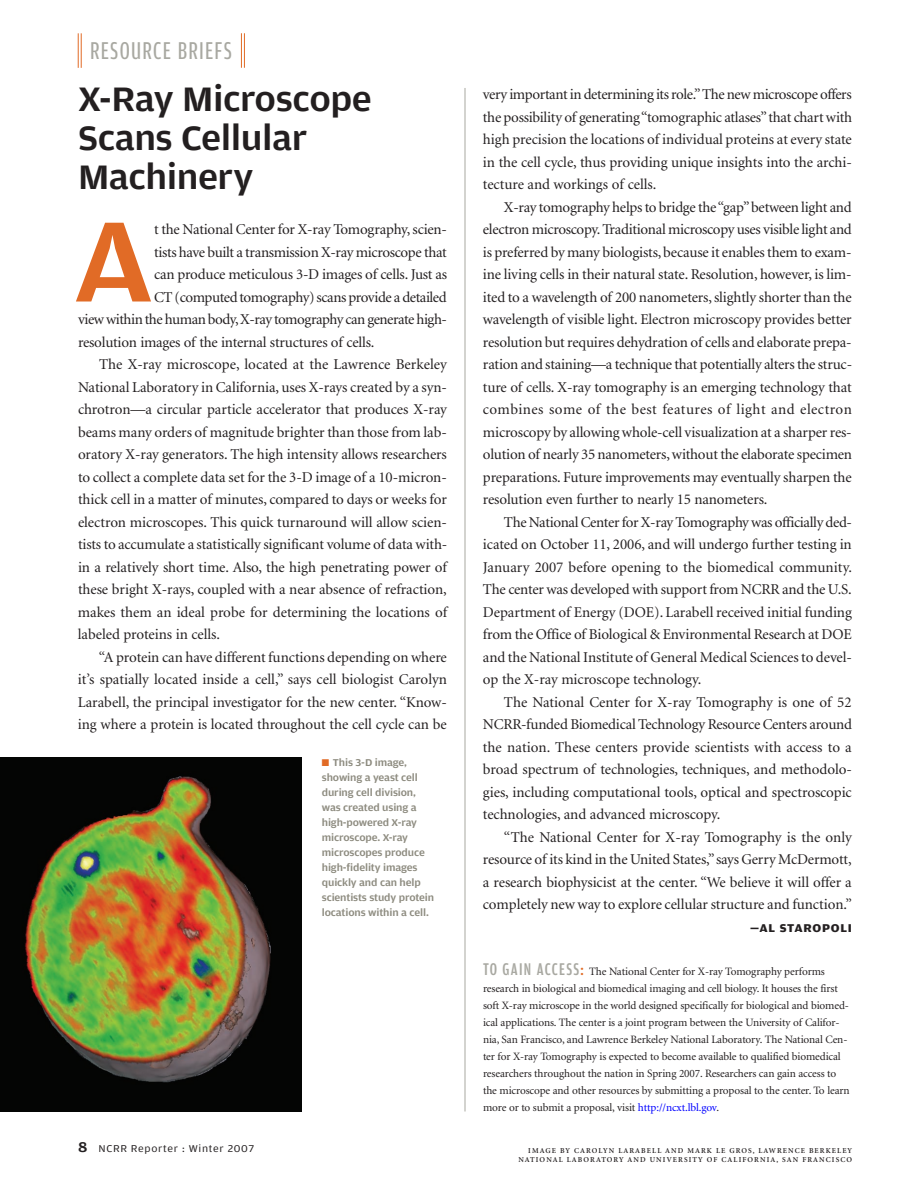
<style>
.page{position:relative;width:918px;height:1188px;background:#fff}
.page>*{position:absolute;margin:0;border:0;box-sizing:border-box;transform-origin:0 0}
.t1{font:500 121.05px "Amplitude Wide";color:#e16b26}
.t2{font:500 36px/39px "Amplitude Wide";letter-spacing:-.015em;color:#231f20}
.t3{font:25.8px "Amplitude Comp";letter-spacing:.045em;color:#a8a8a1}
.t4{font:15px "Minion";letter-spacing:-.01em;color:#231f20}
.t5{font:15px "Minion";letter-spacing:-.03em;color:#231f20}
.t6{font:15px "Minion";letter-spacing:.03em;color:#231f20}
.t7{font:700 12px "Amplitude Wide";letter-spacing:.06em;color:#231f20}
.t8{font:11.25px/17.1px "Minion";letter-spacing:-.01em;color:#231f20}
.t9{font:500 10.5px/15px "Amplitude Wide";letter-spacing:-.015em;color:#8c8a7e}
.t10{font:10.5px "Amplitude Wide";letter-spacing:.065em;color:#231f20}
.t11{font:600 7.5px/9px "Minion";letter-spacing:.145em;color:#231f20;text-align:right}
.s1{color:#e16b26}
.s2{font-weight:500;font-size:15px}
.s3{font-family:"Amplitude Comp";font-weight:500;font-size:18px;color:#a8a8a1}
.s4{font-family:"Amplitude Comp";font-weight:500;font-size:18px;color:#e16b26}
.s5{color:#00f}
</style>
<div class="page">
<hr style="left:465px;top:88px;width:1px;height:1024px;background:#a8a8a1">
<hr style="left:78px;top:33px;width:1px;height:35px;background:#e16b26">
<hr style="left:81px;top:33px;width:1px;height:35px;background:#e16b26">
<hr style="left:241px;top:33px;width:1px;height:35px;background:#e16b26">
<hr style="left:244px;top:33px;width:1px;height:35px;background:#e16b26">
<img style="left:0;top:757px;width:301px;height:355px">
<p class="t3" style="left:90px;top:35px;width:144px">RESOURCE BRIEFS</p>
<p class="t2" style="left:78px;top:79px;width:296px">X-Ray Microscope<br>Scans Cellular<br>Machinery</p>
<p class="t1" style="left:73px;top:189px;width:83px">A</p>
<p class="t4" style="left:154px;top:223px;width:294px">t the National Center for X-ray Tomography, scien-</p>
<p class="t4" style="left:154px;top:246px;width:294px">tists have built a transmission X-ray microscope that</p>
<p class="t4" style="left:154px;top:268px;width:294px">can produce meticulous 3-D images of cells. Just as</p>
<p class="t5" style="left:154px;top:291px;width:294px">CT (computed tomography) scans provide a detailed</p>
<p class="t5" style="left:78px;top:313px;width:371px">view within the human body,X-ray tomography can generate high-</p>
<p class="t4" style="left:78px;top:336px;width:298px">resolution images of the internal structures of cells.</p>
<p class="t4" style="left:99px;top:358px;width:350px">The X-ray microscope, located at the Lawrence Berkeley</p>
<p class="t4" style="left:78px;top:381px;width:370px">National Laboratory in California, uses X-rays created by a syn-</p>
<p class="t4" style="left:78px;top:403px;width:370px">chrotron—a circular particle accelerator that produces X-ray</p>
<p class="t4" style="left:78px;top:426px;width:370px">beams many orders of magnitude brighter than those from lab-</p>
<p class="t4" style="left:78px;top:448px;width:370px">oratory X-ray generators. The high intensity allows researchers</p>
<p class="t4" style="left:78px;top:471px;width:370px">to collect a complete data set for the 3-D image of a 10-micron-</p>
<p class="t4" style="left:78px;top:493px;width:371px">thick cell in a matter of minutes, compared to days or weeks for</p>
<p class="t4" style="left:78px;top:516px;width:370px">electron microscopes. This quick turnaround will allow scien-</p>
<p class="t4" style="left:78px;top:538px;width:371px">tists to accumulate a statistically significant volume of data with-</p>
<p class="t4" style="left:78px;top:561px;width:370px">in a relatively short time. Also, the high penetrating power of</p>
<p class="t4" style="left:78px;top:583px;width:370px">these bright X-rays, coupled with a near absence of refraction,</p>
<p class="t4" style="left:78px;top:606px;width:371px">makes them an ideal probe for determining the locations of</p>
<p class="t4" style="left:78px;top:628px;width:144px">labeled proteins in cells.</p>
<p class="t4" style="left:99px;top:651px;width:349px">“A protein can have different functions depending on where</p>
<p class="t4" style="left:78px;top:673px;width:371px">it’s spatially located inside a cell,” says cell biologist Carolyn</p>
<p class="t4" style="left:78px;top:696px;width:370px">Larabell, the principal investigator for the new center. “Know-</p>
<p class="t4" style="left:78px;top:718px;width:370px">ing where a protein is located throughout the cell cycle can be</p>
<p class="t9" style="left:322px;top:755px;width:114px"><span class="s1">■</span> This 3-D image, showing a yeast cell during cell division, was created using a high-powered X-ray microscope. X-ray microscopes produce high-fidelity images quickly and can help scientists study protein locations within a cell.</p>
<p class="t10" style="left:78px;top:1142px;width:177px"><span class="s2">8</span> NCRR Reporter : Winter 2007</p>
<p class="t5" style="left:483px;top:88px;width:370px">very important in determining its role.”The new microscope offers</p>
<p class="t4" style="left:483px;top:111px;width:371px">the possibility of generating “tomographic atlases”that chart with</p>
<p class="t4" style="left:483px;top:133px;width:370px">high precision the locations of individual proteins at every state</p>
<p class="t4" style="left:483px;top:156px;width:370px">in the cell cycle, thus providing unique insights into the archi-</p>
<p class="t4" style="left:483px;top:178px;width:175px">tecture and workings of cells.</p>
<p class="t4" style="left:504px;top:201px;width:349px">X-ray tomography helps to bridge the “gap”between light and</p>
<p class="t4" style="left:483px;top:223px;width:370px">electron microscopy. Traditional microscopy uses visible light and</p>
<p class="t4" style="left:483px;top:246px;width:370px">is preferred by many biologists, because it enables them to exam-</p>
<p class="t4" style="left:483px;top:268px;width:370px">ine living cells in their natural state. Resolution, however, is lim-</p>
<p class="t4" style="left:483px;top:291px;width:370px">ited to a wavelength of 200 nanometers, slightly shorter than the</p>
<p class="t4" style="left:483px;top:313px;width:370px">wavelength of visible light. Electron microscopy provides better</p>
<p class="t4" style="left:483px;top:336px;width:370px">resolution but requires dehydration of cells and elaborate prepa-</p>
<p class="t4" style="left:483px;top:358px;width:371px">ration and staining—a technique that potentially alters the struc-</p>
<p class="t4" style="left:483px;top:381px;width:370px">ture of cells. X-ray tomography is an emerging technology that</p>
<p class="t6" style="left:483px;top:403px;width:371px">combines some of the best features of light and electron</p>
<p class="t4" style="left:483px;top:426px;width:370px">microscopy by allowing whole-cell visualization at a sharper res-</p>
<p class="t4" style="left:483px;top:448px;width:371px">olution of nearly 35 nanometers, without the elaborate specimen</p>
<p class="t4" style="left:483px;top:471px;width:370px">preparations. Future improvements may eventually sharpen the</p>
<p class="t4" style="left:483px;top:493px;width:286px">resolution even further to nearly 15 nanometers.</p>
<p class="t4" style="left:504px;top:516px;width:350px">The National Center for X-ray Tomography was officially ded-</p>
<p class="t4" style="left:483px;top:538px;width:370px">icated on October 11, 2006, and will undergo further testing in</p>
<p class="t4" style="left:483px;top:561px;width:371px">January 2007 before opening to the biomedical community.</p>
<p class="t4" style="left:483px;top:583px;width:370px">The center was developed with support from NCRR and the U.S.</p>
<p class="t4" style="left:483px;top:606px;width:370px">Department of Energy (DOE). Larabell received initial funding</p>
<p class="t4" style="left:483px;top:628px;width:370px">from the Office of Biological &amp; Environmental Research at DOE</p>
<p class="t4" style="left:483px;top:651px;width:371px">and the National Institute of General Medical Sciences to devel-</p>
<p class="t4" style="left:483px;top:673px;width:220px">op the X-ray microscope technology.</p>
<p class="t4" style="left:504px;top:696px;width:349px">The National Center for X-ray Tomography is one of 52</p>
<p class="t4" style="left:483px;top:718px;width:371px">NCRR-funded Biomedical Technology Resource Centers around</p>
<p class="t4" style="left:483px;top:741px;width:370px">the nation. These centers provide scientists with access to a</p>
<p class="t4" style="left:483px;top:763px;width:370px">broad spectrum of technologies, techniques, and methodolo-</p>
<p class="t4" style="left:483px;top:786px;width:370px">gies, including computational tools, optical and spectroscopic</p>
<p class="t4" style="left:483px;top:808px;width:239px">technologies, and advanced microscopy.</p>
<p class="t4" style="left:504px;top:831px;width:350px">“The National Center for X-ray Tomography is the only</p>
<p class="t4" style="left:483px;top:853px;width:370px">resource of its kind in the United States,”says Gerry McDermott,</p>
<p class="t4" style="left:483px;top:876px;width:370px">a research biophysicist at the center. “We believe it will offer a</p>
<p class="t4" style="left:483px;top:898px;width:370px">completely new way to explore cellular structure and function.”</p>
<p class="t7" style="left:750px;top:920px;width:103px">—AL STAROPOLI</p>
<p class="t8" style="left:483px;top:963px;width:368px"><span class="s3">TO GAIN ACCESS</span><span class="s4">:</span> The National Center for X-ray Tomography performs research in biological and biomedical imaging and cell biology. It houses the first soft X-ray microscope in the world designed specifically for biological and biomed&shy;ical applications. The center is a joint program between the University of Califor&shy;nia, San Francisco, and Lawrence Berkeley National Laboratory. The National Cen&shy;ter for X-ray Tomography is expected to become available to qualified biomedical researchers throughout the nation in Spring 2007. Researchers can gain access to the microscope and other resources by submitting a proposal to the center. To learn more or to submit a proposal, visit <span class="s5">http://ncxt.lbl.gov</span>.</p>
<p class="t11" style="left:518px;top:1146px;width:335px">IMAGE BY CAROLYN LARABELL AND MARK LE GROS, LAWRENCE BERKELEY<br>NATIONAL LABORATORY AND UNIVERSITY OF CALIFORNIA, SAN FRANCISCO</p>
</div>
